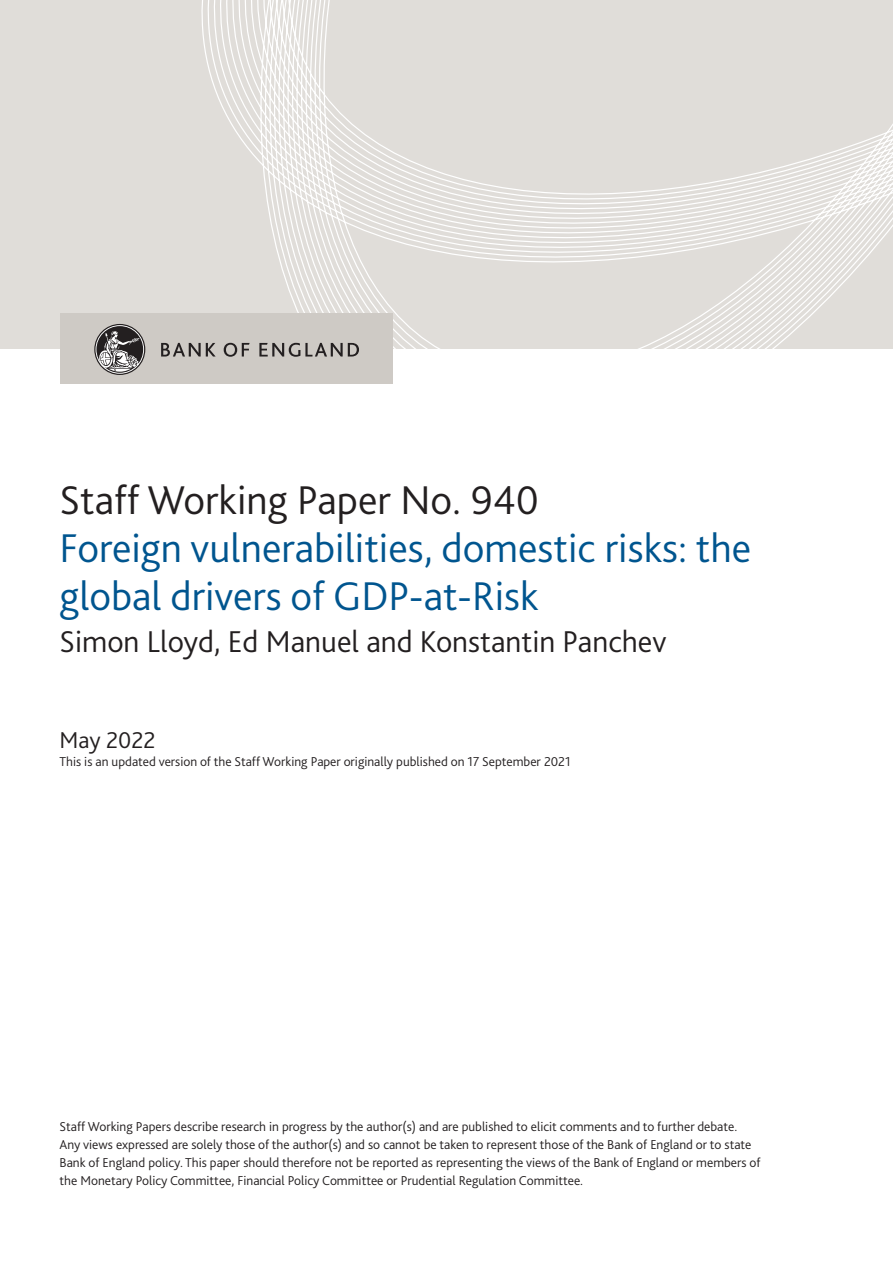
<style>
.page{position:relative;width:893px;height:1263px;background:#fff}
.page>*{position:absolute;margin:0;border:0;box-sizing:border-box;transform-origin:0 0}
.t1{font:300 42px/48px "Bliss 2";color:#00558f}
.t2{font:300 42px "Bliss 2";color:#231f20}
.t3{font:300 31.5px "Bliss 2";color:#231f20}
.t4{font:300 24px "Bliss 2";color:#231f20}
.t5{font:300 13.5px/18px "Bliss 2";color:#231f20}
</style>
<div class="page">
<div style="left:0;top:0;width:893px;height:349px;background:#e0ddd9"></div>
<svg style="left:201px;top:0;width:692px;height:349px"></svg>
<div style="left:60px;top:313px;width:333px;height:71px;background:#cecac5"></div>
<svg style="left:161px;top:343px;width:54px;height:13px"></svg>
<svg style="left:224px;top:343px;width:26px;height:14px"></svg>
<svg style="left:259px;top:343px;width:100px;height:14px"></svg>
<svg style="left:94px;top:324px;width:51px;height:51px"></svg>
<svg style="left:96px;top:325px;width:48px;height:49px"></svg>
<svg style="left:96px;top:326px;width:47px;height:47px"></svg>
<svg style="left:98px;top:331px;width:42px;height:41px;background:#787576"></svg>
<h1 class="t2" style="left:60px;top:474px;width:481px">Staff Working Paper No. 940</h1>
<h1 class="t1" style="left:60px;top:523px;width:693px">Foreign vulnerabilities, domestic risks: the global drivers of GDP-at-Risk</h1>
<h2 class="t3" style="left:60px;top:622px;width:608px">Simon Lloyd, Ed Manuel and Konstantin Panchev</h2>
<h3 class="t4" style="left:60px;top:725px;width:98px">May 2022</h3>
<p class="t5" style="left:60px;top:752px;width:513px">This is an updated version of the Staff Working Paper originally published on 17 September 2021</p>
<p class="t5" style="left:60px;top:1117px;width:702px">Staff Working Papers describe research in progress by the author(s) and are published to elicit comments and to further debate.<br>Any views expressed are solely those of the author(s) and so cannot be taken to represent those of the Bank of England or to state Bank of England policy. This paper should therefore not be reported as representing the views of the Bank of England or members of the Monetary Policy Committee, Financial Policy Committee or Prudential Regulation Committee.</p>
</div>
